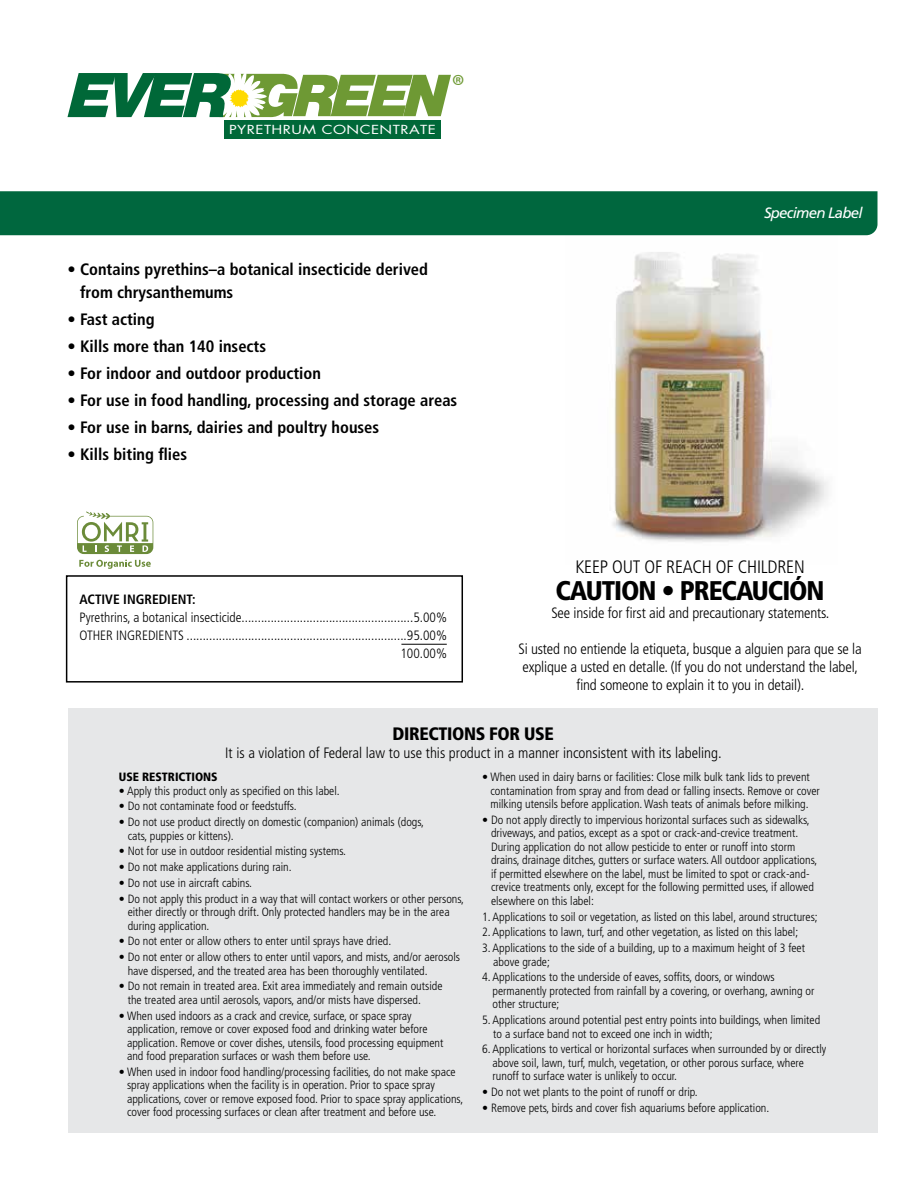
<style>
.page{position:relative;width:918px;height:1188px;background:#fff}
.page>*{position:absolute;margin:0;border:0;box-sizing:border-box;transform-origin:0 0}
.t1{font:30.9px "Myriad Pro";color:#6e9934}
.t2{font:900 condensed 27px "Frutiger";letter-spacing:-.04em;color:#000}
.t3{font:300 condensed 18px "Frutiger";letter-spacing:-.01em;color:#000}
.t4{font:900 condensed 18px "Frutiger";letter-spacing:-.02em;color:#000}
.t5{font:700 condensed 16.5px/22.5px "Frutiger";color:#000}
.t6{font:300 condensed 15px/18px "Frutiger";letter-spacing:-.01em;color:#000;text-align:center}
.t7{font:italic 15px "Frutiger";letter-spacing:-.05em;color:#fff}
.t8{font:300 condensed 13.5px/18px "Frutiger";color:#000;text-align:right}
.t9{font:700 condensed 13.5px "Frutiger";color:#000}
.t10{font:12.15px "Futura";letter-spacing:.03em;color:#fff;scale:1.25 1}
.t11{font:300 condensed 12px/13.5px "Frutiger";color:#000}
.t12{font:900 condensed 12px "Frutiger";color:#000}
</style>
<div class="page">
<img style="left:566px;top:235px;width:272px;height:307px">
<div style="left:0;top:191px;width:878px;height:44px;background:#00673e"></div>
<div style="left:66px;top:575px;width:397px;height:108px;border:2px solid #000"></div>
<hr style="left:401px;top:644px;width:46px;height:1px;background:#000">
<div style="left:68px;top:708px;width:810px;height:425px;background:#e6e7e8"></div>
<svg style="left:77px;top:511px;width:76px;height:43px"></svg>
<svg style="left:79px;top:560px;width:72px;height:9px"></svg>
<div style="left:224px;top:120px;width:217px;height:18px;background:#006838"></div>
<svg style="left:68px;top:73px;width:383px;height:44px"></svg>
<p class="t10" style="left:229px;top:121px;width:167px">PYRETHRUM CONCENTRATE</p>
<h1 class="t1" style="left:452px;top:69px;width:14px">®</h1>
<h3 class="t5" style="left:80px;top:258px;width:350px;text-indent:-13px">• Contains pyrethins–a botanical insecticide derived from chrysanthemums</h3>
<h3 class="t5" style="left:68px;top:308px;width:89px">• Fast acting</h3>
<h3 class="t5" style="left:68px;top:335px;width:200px">• Kills more than 140 insects</h3>
<h3 class="t5" style="left:68px;top:362px;width:255px">• For indoor and outdoor production</h3>
<h3 class="t5" style="left:68px;top:389px;width:391px">• For use in food handling, processing and storage areas</h3>
<h3 class="t5" style="left:68px;top:416px;width:313px">• For use in barns, dairies and poultry houses</h3>
<h3 class="t5" style="left:68px;top:443px;width:121px">• Kills biting flies</h3>
<p class="t9" style="left:80px;top:591px;width:118px">ACTIVE INGREDIENT:</p>
<p class="t8" style="left:80px;top:608px;width:369px">Pyrethrins, a botanical insecticide.....................................................5.00%<br>OTHER INGREDIENTS ....................................................................95.00%<br>100.00%</p>
<p class="t7" style="left:764px;top:204px;width:100px">Specimen Label</p>
<h3 class="t3" style="left:575px;top:556px;width:231px">KEEP OUT OF REACH OF CHILDREN</h3>
<h2 class="t2" style="left:556px;top:574px;width:271px">CAUTION • PRECAUCIÓN</h2>
<p class="t6" style="left:551px;top:604px;width:280px">See inside for first aid and precautionary statements.</p>
<p class="t6" style="left:518px;top:640px;width:345px">Si usted no entiende la etiqueta, busque a alguien para que se la explique a usted en detalle. (If you do not understand the label, find someone to explain it to you in detail).</p>
<h3 class="t4" style="left:393px;top:723px;width:163px">DIRECTIONS FOR USE</h3>
<p class="t6" style="left:225px;top:744px;width:498px">It is a violation of Federal law to use this product in a manner inconsistent with its labeling.</p>
<p class="t12" style="left:119px;top:770px;width:100px">USE RESTRICTIONS</p>
<p class="t11" style="left:119px;top:784px;width:222px">• Apply this product only as specified on this label.</p>
<p class="t11" style="left:119px;top:800px;width:179px">• Do not contaminate food or feedstuffs.</p>
<p class="t11" style="left:128px;top:815px;width:298px;text-indent:-9px">• Do not use product directly on domestic (companion) animals (dogs, cats, puppies or kittens).</p>
<p class="t11" style="left:119px;top:845px;width:229px">• Not for use in outdoor residential misting systems.</p>
<p class="t11" style="left:119px;top:860px;width:174px">• Do not make applications during rain.</p>
<p class="t11" style="left:119px;top:876px;width:135px">• Do not use in aircraft cabins.</p>
<p class="t11" style="left:128px;top:892px;width:338px;text-indent:-9px">• Do not apply this product in a way that will contact workers or other persons, either directly or through drift. Only protected handlers may be in the area during application.</p>
<p class="t11" style="left:119px;top:935px;width:274px">• Do not enter or allow others to enter until sprays have dried.</p>
<p class="t11" style="left:128px;top:950px;width:334px;text-indent:-9px">• Do not enter or allow others to enter until vapors, and mists, and/or aerosols have dispersed, and the treated area has been thoroughly ventilated.</p>
<p class="t11" style="left:128px;top:980px;width:316px;text-indent:-9px">• Do not remain in treated area. Exit area immediately and remain outside the treated area until aerosols, vapors, and/or mists have dispersed.</p>
<p class="t11" style="left:127px;top:1009px;width:318px;text-indent:-8px">• When used indoors as a crack and crevice, surface, or space spray application, remove or cover exposed food and drinking water before application. Remove or cover dishes, utensils, food processing equipment and food preparation surfaces or wash them before use.</p>
<p class="t11" style="left:127px;top:1065px;width:338px;text-indent:-8px">• When used in indoor food handling/processing facilities, do not make space spray applications when the facility is in operation. Prior to space spray applications, cover or remove exposed food. Prior to space spray applications, cover food processing surfaces or clean after treatment and before use.</p>
<p class="t11" style="left:490px;top:770px;width:331px;text-indent:-8px">• When used in dairy barns or facilities: Close milk bulk tank lids to prevent contamination from spray and from dead or falling insects. Remove or cover milking utensils before application. Wash teats of animals before milking.</p>
<p class="t11" style="left:491px;top:813px;width:328px;text-indent:-9px">• Do not apply directly to impervious horizontal surfaces such as sidewalks, driveways, and patios, except as a spot or crack-and-crevice treatment.<br>During application do not allow pesticide to enter or runoff into storm drains, drainage ditches, gutters or surface waters. All outdoor applications, if permitted elsewhere on the label, must be limited to spot or crack-and&shy;crevice treatments only, except for the following permitted uses, if allowed elsewhere on this label:</p>
<p class="t11" style="left:482px;top:910px;width:337px">1. Applications to soil or vegetation, as listed on this label, around structures;</p>
<p class="t11" style="left:482px;top:926px;width:318px">2. Applications to lawn, turf, and other vegetation, as listed on this label;</p>
<p class="t11" style="left:493px;top:941px;width:313px;text-indent:-11px">3. Applications to the side of a building, up to a maximum height of 3 feet above grade;</p>
<p class="t11" style="left:493px;top:971px;width:323px;text-indent:-10px">4. Applications to the underside of eaves, soffits, doors, or windows permanently protected from rainfall by a covering, or overhang, awning or other structure;</p>
<p class="t11" style="left:493px;top:1013px;width:328px;text-indent:-11px">5. Applications around potential pest entry points into buildings, when limited to a surface band not to exceed one inch in width;</p>
<p class="t11" style="left:493px;top:1043px;width:335px;text-indent:-10px">6. Applications to vertical or horizontal surfaces when surrounded by or directly above soil, lawn, turf, mulch, vegetation, or other porous surface, where runoff to surface water is unlikely to occur.</p>
<p class="t11" style="left:482px;top:1085px;width:217px">• Do not wet plants to the point of runoff or drip.</p>
<p class="t11" style="left:482px;top:1101px;width:289px">• Remove pets, birds and cover fish aquariums before application.</p>
</div>
